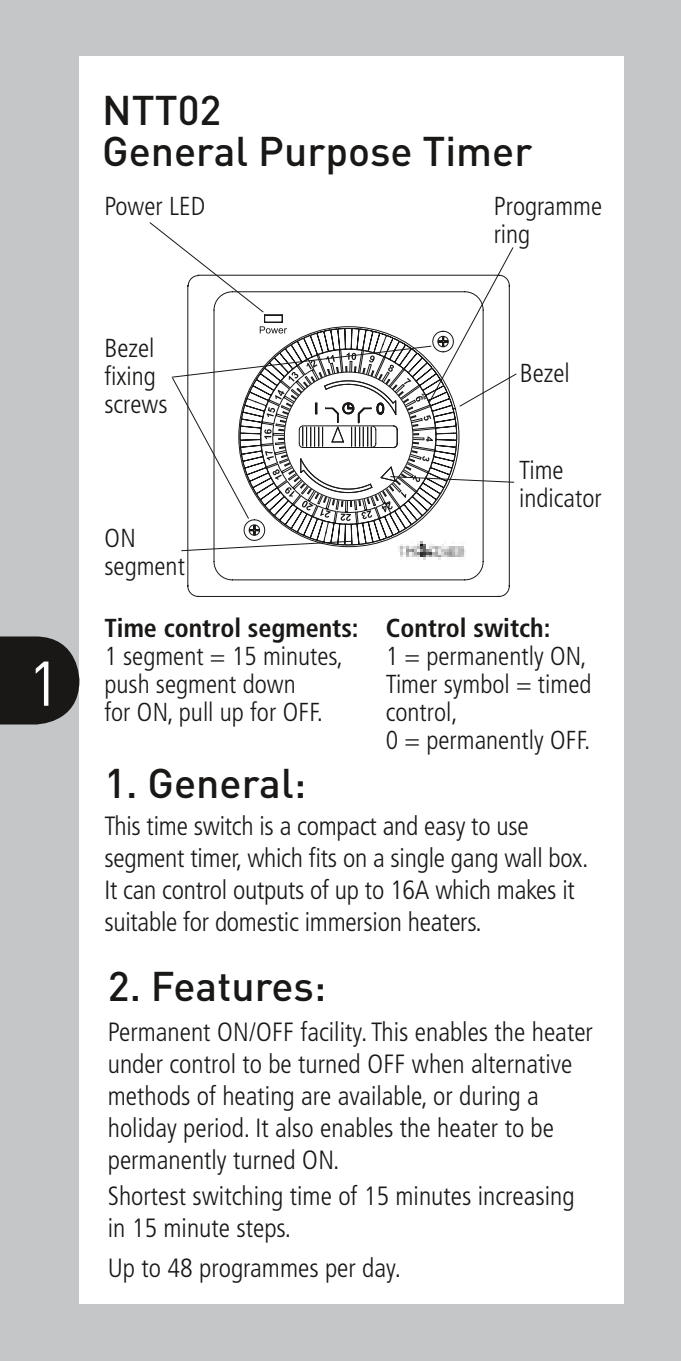
<style>
.page{position:relative;width:681px;height:1361px;background:#fff}
.page>*{position:absolute;margin:0;border:0;box-sizing:border-box;transform-origin:0 0}
.t1{font:62px "DIN";color:#fff}
.t2{font:500 40.8px/40.8px "DIN";color:#1a1817}
.t3{font:300 condensed 26.4px/32px "Frutiger LT";color:#1a1817}
.t4{font:300 condensed 26px/28px "Frutiger LT";color:#1a1817}
.t5{font:700 condensed 26px "Frutiger LT";color:#1a1817}
</style>
<div class="page">
<svg style="left:680px;top:0;width:1px;height:1361px"></svg>
<div style="left:0;top:0;width:680px;height:1361px;background:#c5c6c8"></div>
<div style="left:79px;top:57px;width:545px;height:1247px;background:#fff"></div>
<svg style="left:0;top:636px;width:79px;height:88px;background:#2c2b2a"></svg>
<svg style="left:187px;top:525px;width:322px;height:72px"></svg>
<img style="left:398px;top:541px;width:68px;height:18px">
<svg style="left:238px;top:525px;width:221px;height:22px"></svg>
<svg style="left:181px;top:540px;width:172px;height:12px"></svg>
<svg style="left:149px;top:222px;width:368px;height:303px"></svg>
<h1 class="t1" style="left:28px;top:645px;width:34px">1</h1>
<h2 class="t2" style="left:102px;top:88px;width:431px">NTT02<br>General Purpose Timer</h2>
<p class="t4" style="left:104px;top:193px;width:102px">Power LED</p>
<p class="t4" style="left:493px;top:192px;width:110px">Programme ring</p>
<p class="t4" style="left:104px;top:334px;width:65px">Bezel fixing screws</p>
<p class="t4" style="left:104px;top:524px;width:82px">On segment</p>
<p class="t5" style="left:104px;top:612px;width:256px">Time control segments:</p>
<p class="t4" style="left:104px;top:642px;width:240px">1 segment = 15 minutes, push segment down<br>for on, pull up for off.</p>
<p class="t4" style="left:519px;top:359px;width:52px">Bezel</p>
<p class="t4" style="left:519px;top:456px;width:84px">Time indicator</p>
<p class="t5" style="left:386px;top:612px;width:166px">Control switch:</p>
<p class="t4" style="left:386px;top:642px;width:207px">1 = permanently on,<br>Timer symbol = timed control,<br>0 = permanently off.</p>
<h2 class="t2" style="left:104px;top:762px;width:203px">1. General:</h2>
<p class="t3" style="left:104px;top:810px;width:485px">This time switch is a compact and easy to use segment timer, which fits on a single gang wall box.<br>It can control outputs of up to 16A which makes it suitable for domestic immersion heaters.</p>
<h2 class="t2" style="left:108px;top:964px;width:220px">2. Features:</h2>
<p class="t3" style="left:108px;top:1016px;width:486px">Permanent On/Off facility. This enables the heater under control to be turned off when alternative methods of heating are available, or during a holiday period. It also enables the heater to be permanently turned on.</p>
<p class="t3" style="left:108px;top:1180px;width:468px">Shortest switching time of 15 minutes increasing in 15 minute steps.</p>
<p class="t3" style="left:108px;top:1252px;width:295px">Up to 48 programmes per day.</p>
</div>
